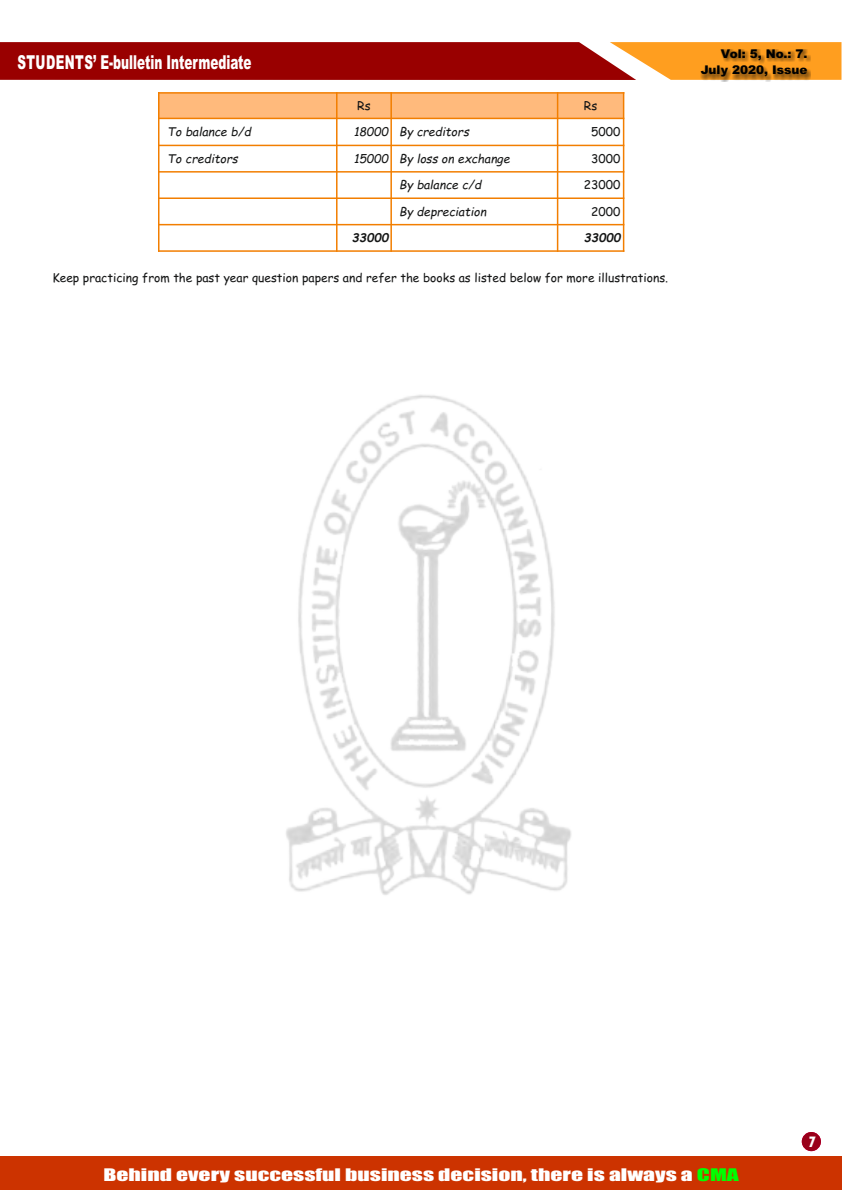
<style>
.page{position:relative;width:842px;height:1191px;background:#fff}
.page>*{position:absolute;margin:0;border:0;box-sizing:border-box;transform-origin:0 0}
.t1{font:900 19.2px "Arial";color:#fff;scale:.63 1}
.t2{font:16px "Impact";color:#fff;scale:1.48 1}
.t3{font:800 condensed 16px "Tw Cen";color:#fff}
.t4{font:12px "Comic Sans MS";color:#151616}
.t5{font:italic 12px "Comic Sans MS";color:#151616}
.t6{font:900 12px/16.9px "Arial";color:#000;text-align:right}
.t7{font:italic 700 12px "Comic Sans MS";color:#151616}
.s1{color:#0f0}
</style>
<div class="page">
<svg style="left:0;top:42px;width:841px;height:38px;background:#ac2311"></svg>
<div style="left:0;top:1156px;width:842px;height:34px;background:#c30"></div>
<div style="left:802px;top:1132px;width:19px;height:19px;background:#99001a;border-radius:50%"></div>
<img style="left:286px;top:395px;width:285px;height:500px">
<div style="left:159px;top:93px;width:178px;height:25px;background:#ffba7c"></div>
<div style="left:337px;top:93px;width:54px;height:25px;background:#ffba7c"></div>
<div style="left:391px;top:93px;width:167px;height:25px;background:#ffba7c"></div>
<div style="left:558px;top:93px;width:66px;height:25px;background:#ffba7c"></div>
<hr style="left:158px;top:92px;width:1px;height:160px;background:#f27e00">
<hr style="left:336px;top:92px;width:1px;height:160px;background:#f27e00">
<hr style="left:390px;top:92px;width:2px;height:160px;background:#f27e00">
<hr style="left:557px;top:92px;width:1px;height:160px;background:#f27e00">
<hr style="left:623px;top:92px;width:1px;height:160px;background:#f27e00">
<hr style="left:158px;top:250px;width:466px;height:2px;background:#f27e00">
<hr style="left:158px;top:224px;width:466px;height:1px;background:#f27e00">
<hr style="left:158px;top:197px;width:466px;height:2px;background:#f27e00">
<hr style="left:158px;top:171px;width:466px;height:2px;background:#f27e00">
<hr style="left:158px;top:145px;width:466px;height:1px;background:#f27e00">
<hr style="left:158px;top:118px;width:466px;height:1px;background:#f27e00">
<hr style="left:158px;top:92px;width:466px;height:2px;background:#f27e00">
<div style="left:700px;top:49px;width:110px;height:32px;background:#000;opacity:.49"></div>
<h1 class="t1" style="left:17px;top:56px;width:373px">STUDENTS’ E-bulletin Intermediate</h1>
<p class="t4" style="left:357px;top:101px;width:15px">Rs</p>
<p class="t4" style="left:584px;top:101px;width:15px">Rs</p>
<p class="t5" style="left:167px;top:127px;width:85px">To balance b/d</p>
<p class="t5" style="left:354px;top:127px;width:117px">18000 By creditors</p>
<p class="t4" style="left:591px;top:127px;width:31px">5000</p>
<p class="t5" style="left:167px;top:153px;width:72px">To creditors</p>
<p class="t5" style="left:354px;top:153px;width:158px">15000 By loss on exchange</p>
<p class="t4" style="left:591px;top:153px;width:31px">3000</p>
<p class="t5" style="left:399px;top:180px;width:84px">By balance c/d</p>
<p class="t4" style="left:584px;top:180px;width:38px">23000</p>
<p class="t5" style="left:399px;top:206px;width:89px">By depreciation</p>
<p class="t4" style="left:591px;top:206px;width:31px">2000</p>
<p class="t7" style="left:352px;top:233px;width:38px">33000</p>
<p class="t7" style="left:584px;top:233px;width:38px">33000</p>
<p class="t4" style="left:52px;top:272px;width:617px">Keep practicing from the past year question papers and refer the books as listed below for more illustrations.</p>
<p class="t6" style="left:701px;top:46px;width:108px">Vol: 5, No.: 7.<br>July 2020, Issue</p>
<h2 class="t3" style="left:802px;top:1129px;width:17px">33i 7</h2>
<h2 class="t2" style="left:103px;top:1168px;width:431px">Behind every successful business decision, there is always a <span class="s1">CMA</span></h2>
</div>
